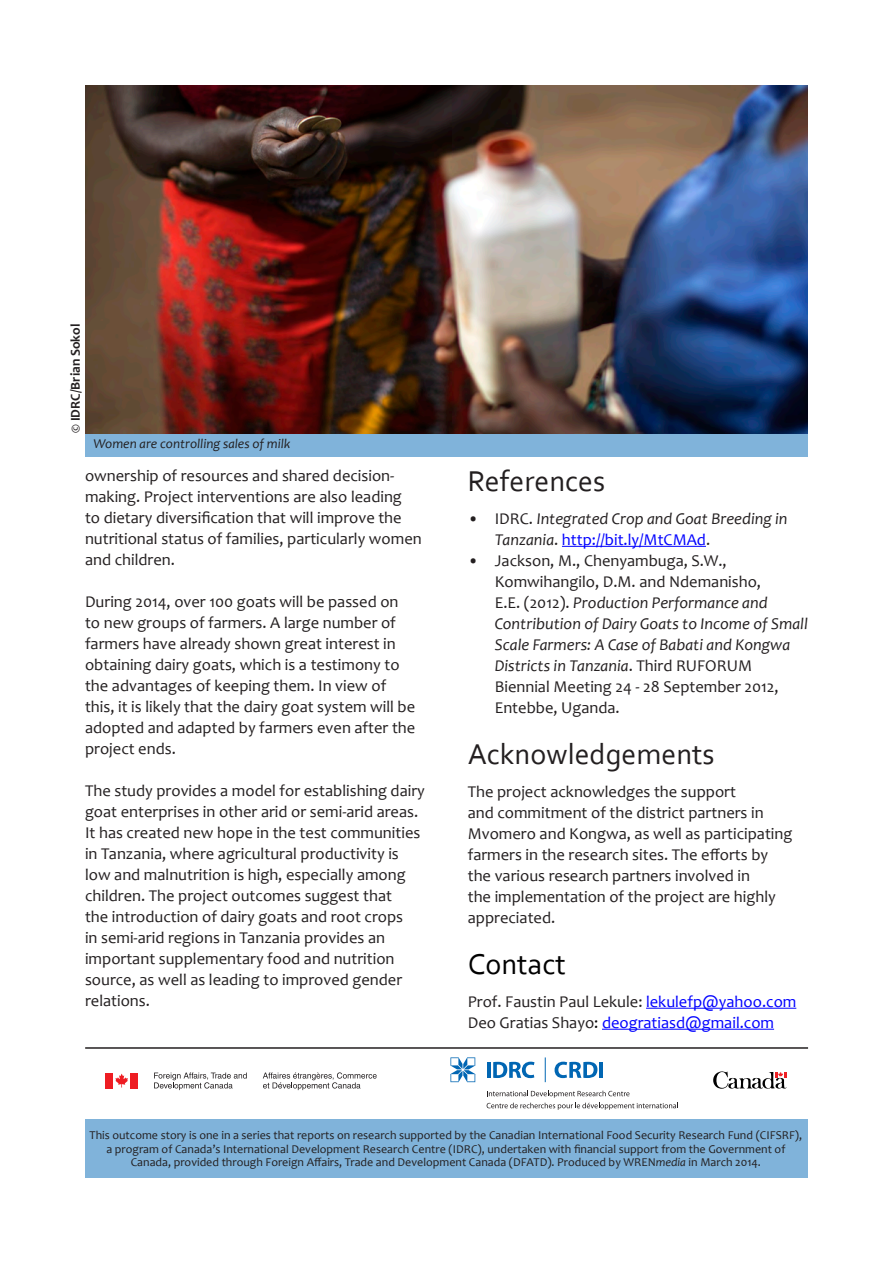
<style>
.page{position:relative;width:893px;height:1263px;background:#fff}
.page>*{position:absolute;margin:0;border:0;box-sizing:border-box;transform-origin:0 0}
.Heading{font:30px "Corbel";color:#231f20}
.Heading-2{font:30px "Corbel";color:#000}
.t1{font:16.5px/21px "Candara";color:#231f20}
.t2{font:italic 16.5px/21px "Candara";color:#231f20}
.t3{font:16.5px "Candara";color:#00f}
.t4{font:italic 13.5px "Candara";color:#231f20}
.t5{font:700 13.5px "Candara";color:#231f20}
.Heading-3{font:12px/13.5px "Candara";color:#231f20;text-align:center}
.s1{font-style:normal}
.s2{font-style:normal;color:#00f}
.s3{font-style:italic}
.s4{color:#00f}
.s5{color:#231f20}
.s6{color:#000}
</style>
<div class="page">
<hr style="left:85px;top:1047px;width:723px;height:2px;background:#231f20">
<div style="left:85px;top:1120px;width:723px;height:58px;background:#80b3da"></div>
<div style="left:85px;top:433px;width:723px;height:23px;background:#80b3da"></div>
<img style="left:85px;top:85px;width:723px;height:348px">
<hr style="left:562px;top:546px;width:144px;height:1px;background:#00f">
<hr style="left:646px;top:1008px;width:150px;height:1px;background:#00f">
<hr style="left:602px;top:1029px;width:172px;height:1px;background:#00f">
<svg style="left:713px;top:1071px;width:73px;height:18px"></svg>
<svg style="left:487px;top:1090px;width:191px;height:20px"></svg>
<svg style="left:450px;top:1057px;width:25px;height:25px"></svg>
<hr style="left:487px;top:1062px;width:4px;height:16px;background:#0166b3">
<svg style="left:493px;top:1062px;width:41px;height:16px"></svg>
<svg style="left:555px;top:1062px;width:42px;height:16px"></svg>
<hr style="left:599px;top:1062px;width:4px;height:16px;background:#0166b3">
<svg style="left:545px;top:1057px;width:1px;height:25px"></svg>
<div style="left:105px;top:1072px;width:8px;height:16px;background:#ee1d23"></div>
<div style="left:130px;top:1072px;width:8px;height:16px;background:#ee1d23"></div>
<svg style="left:115px;top:1073px;width:13px;height:14px"></svg>
<svg style="left:154px;top:1072px;width:93px;height:18px"></svg>
<svg style="left:263px;top:1072px;width:114px;height:18px"></svg>
<p class="t5" style="left:67px;top:433px;width:111px;rotate:-90deg">© IDRC/Brian Sokol</p>
<p class="t4" style="left:94px;top:436px;width:198px">Women are controlling sales of milk</p>
<p class="t1" style="left:85px;top:465px;width:338px">ownership of resources and shared decision&shy;making. Project interventions are also leading<br>to dietary diversification that will improve the nutritional status of families, particularly women and children.</p>
<p class="t1" style="left:85px;top:591px;width:332px">During 2014, over 100 goats will be passed on to new groups of farmers. A large number of farmers have already shown great interest in obtaining dairy goats, which is a testimony to the advantages of keeping them. In view of this, it is likely that the dairy goat system will be adopted and adapted by farmers even after the project ends.</p>
<p class="t1" style="left:85px;top:780px;width:341px">The study provides a model for establishing dairy goat enterprises in other arid or semi-arid areas.<br>It has created new hope in the test communities in Tanzania, where agricultural productivity is low and malnutrition is high, especially among children. The project outcomes suggest that<br>the introduction of dairy goats and root crops<br>in semi-arid regions in Tanzania provides an important supplementary food and nutrition source, as well as leading to improved gender relations.</p>
<p class="Heading" style="left:468px;top:463px;width:139px">References</p>
<p class="t2" style="left:495px;top:508px;width:294px;text-indent:-27px"><span class="s1">• IDRC.</span> Integrated Crop and Goat Breeding in<br>Tanzania<span class="s1">.</span> <span class="s2">http://bit.ly/MtCMAd</span><span class="s1">.</span></p>
<p class="t1" style="left:495px;top:550px;width:315px;text-indent:-27px">• Jackson, M., Chenyambuga, S.W., Komwihangilo, D.M. and Ndemanisho,<br>E.E. (2012). <span class="s3">Production Performance and Contribution of Dairy Goats to Income of Small Scale Farmers: A Case of Babati and Kongwa Districts in Tanzania</span>. Third RUFORUM Biennial Meeting 24 - 28 September 2012, Entebbe, Uganda.</p>
<p class="Heading" style="left:468px;top:736px;width:248px">Acknowledgements</p>
<p class="t1" style="left:468px;top:781px;width:326px">The project acknowledges the support<br>and commitment of the district partners in Mvomero and Kongwa, as well as participating farmers in the research sites. The efforts by the various research partners involved in<br>the implementation of the project are highly appreciated.</p>
<p class="Heading-2" style="left:468px;top:946px;width:100px">Contact</p>
<p class="t1" style="left:468px;top:991px;width:330px">Prof. Faustin Paul Lekule: <span class="s4">lekulefp@yahoo.com</span></p>
<p class="t3" style="left:468px;top:1013px;width:308px"><span class="s5">Deo Gratias Shayo</span><span class="s6">:</span> deogratiasd@gmail.com</p>
<p class="Heading-3" style="left:90px;top:1128px;width:714px">This outcome story is one in a series that reports on research supported by the Canadian International Food Security Research Fund (CIFSRF), a program of Canada’s International Development Research Centre (IDRC), undertaken with financial support from the Government of<br>Canada, provided through Foreign Affairs, Trade and Development Canada (DFATD). Produced by WREN<span class="s3">media</span> in March 2014.</p>
</div>
